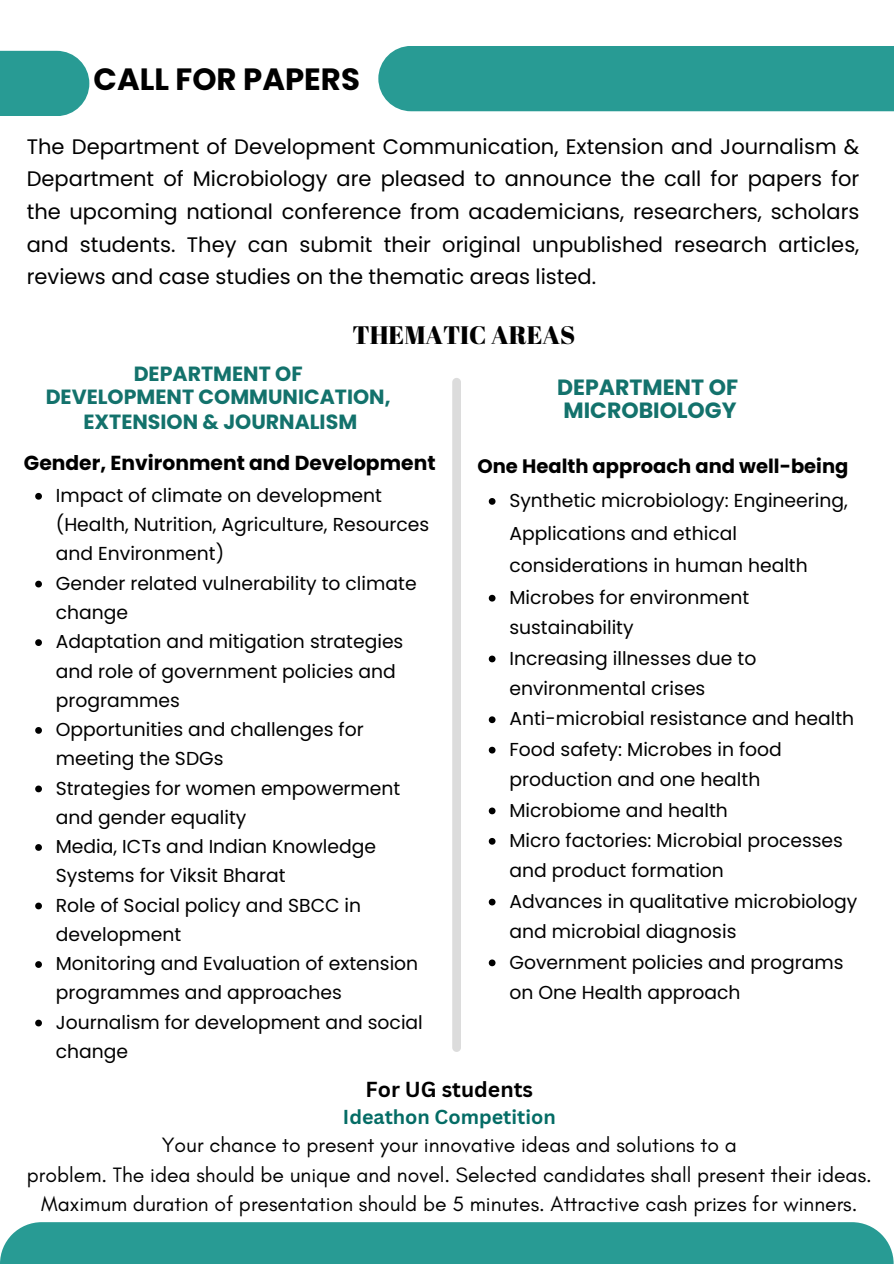
<style>
.page{position:relative;width:894px;height:1264px;background:#fff}
.page>*{position:absolute;margin:0;border:0;box-sizing:border-box;transform-origin:0 0}
.t1{font:700 30.75px "Poppins";color:#000}
.t2{font:25.2px "Abril Fatface";color:#000}
.t3{font:700 22.05px/22.5px "Poppins";color:#13726c}
.t4{font:21.15px/29.2px "Glacial Indifference";color:#000;text-align:center}
.t5{font:700 21.15px "Canva Sans";color:#000}
.t6{font:21px/32.7px "Poppins";color:#000;text-align:justify}
.t7{font:700 20.55px/24.2px "Poppins";color:#13726c;text-align:center}
.t8{font:700 20.25px "Poppins";color:#000}
.t9{font:700 19.65px "Canva Sans";color:#046c65}
.t10{font:700 19.5px "Poppins";color:#000}
.t11{font:18.75px/29.2px "Poppins";color:#000}
</style>
<div class="page">
<div style="left:0;top:1222px;width:893px;height:41px;background:#289b94"></div>
<div style="left:452px;top:378px;width:9px;height:673px;background:#dcdcdc;border-radius:4px"></div>
<svg style="left:35px;top:493px;width:7px;height:6px"></svg>
<svg style="left:35px;top:580px;width:7px;height:7px"></svg>
<svg style="left:35px;top:639px;width:7px;height:7px"></svg>
<svg style="left:35px;top:727px;width:7px;height:6px"></svg>
<svg style="left:35px;top:785px;width:7px;height:7px"></svg>
<svg style="left:35px;top:844px;width:7px;height:6px"></svg>
<svg style="left:35px;top:902px;width:7px;height:7px"></svg>
<svg style="left:35px;top:961px;width:7px;height:6px"></svg>
<svg style="left:35px;top:1019px;width:7px;height:7px"></svg>
<div style="left:378px;top:46px;width:515px;height:65px;background:#289b94"></div>
<div style="left:0;top:51px;width:89px;height:65px;background:#289b94"></div>
<svg style="left:488px;top:498px;width:7px;height:7px"></svg>
<svg style="left:488px;top:595px;width:7px;height:6px"></svg>
<svg style="left:488px;top:655px;width:7px;height:7px"></svg>
<svg style="left:488px;top:716px;width:7px;height:7px"></svg>
<svg style="left:488px;top:746px;width:7px;height:7px"></svg>
<svg style="left:488px;top:807px;width:7px;height:7px"></svg>
<svg style="left:488px;top:838px;width:7px;height:6px"></svg>
<svg style="left:488px;top:898px;width:7px;height:7px"></svg>
<svg style="left:488px;top:959px;width:7px;height:7px"></svg>
<p class="t1" style="left:94px;top:57px;width:268px">CALL FOR PAPERS</p>
<p class="t6" style="left:27px;top:130px;width:834px">The Department of Development Communication, Extension and Journalism &amp; Department of Microbiology are pleased to announce the call for papers for the upcoming national conference from academicians, researchers, scholars and students. They can submit their original unpublished research articles, reviews and case studies on the thematic areas listed.</p>
<p class="t2" style="left:352px;top:317px;width:224px">THEMATIC AREAS</p>
<p class="t7" style="left:46px;top:361px;width:346px">DEPARTMENT OF<br>DEVELOPMENT COMMUNICATION,<br>EXTENSION &amp; JOURNALISM</p>
<p class="t3" style="left:557px;top:376px;width:183px">DEPARTMENT OF<br>MICROBIOLOGY</p>
<h1 class="t8" style="left:24px;top:449px;width:413px">Gender, Environment and Development</h1>
<h5 class="t11" style="left:56px;top:480px;width:375px">Impact of climate on development (Health, Nutrition, Agriculture, Resources and Environment)</h5>
<h2 class="t11" style="left:56px;top:568px;width:362px">Gender related vulnerability to climate change</h2>
<h3 class="t11" style="left:56px;top:627px;width:349px">Adaptation and mitigation strategies and role of government policies and programmes</h3>
<h3 class="t11" style="left:56px;top:714px;width:309px">Opportunities and challenges for meeting the SDGs</h3>
<h4 class="t11" style="left:56px;top:773px;width:346px">Strategies for women empowerment and gender equality</h4>
<p class="t11" style="left:56px;top:831px;width:322px">Media, ICTs and Indian Knowledge<br>Systems for Viksit Bharat</p>
<p class="t11" style="left:56px;top:890px;width:307px">Role of Social policy and SBCC in development</p>
<p class="t11" style="left:56px;top:948px;width:364px">Monitoring and Evaluation of extension programmes and approaches</p>
<p class="t11" style="left:56px;top:1007px;width:368px">Journalism for development and social change</p>
<p class="t10" style="left:477px;top:453px;width:372px">One Health approach and well-being</p>
<p class="t11" style="left:509px;top:484px;width:340px;line-height:32.7px">Synthetic microbiology: Engineering,<br>Applications and ethical considerations in human health</p>
<p class="t11" style="left:509px;top:582px;width:241px;line-height:30.3px">Microbes for environment sustainability</p>
<h6 class="t11" style="left:509px;top:643px;width:248px;line-height:30.3px">Increasing illnesses due to environmental crises</h6>
<p class="t11" style="left:509px;top:704px;width:346px">Anti-microbial resistance and health</p>
<p class="t11" style="left:509px;top:734px;width:274px;line-height:30.3px">Food safety: Microbes in food production and one health</p>
<p class="t11" style="left:509px;top:795px;width:220px">Microbiome and health</p>
<p class="t11" style="left:509px;top:825px;width:335px;line-height:30.3px">Micro factories: Microbial processes and product formation</p>
<p class="t11" style="left:509px;top:886px;width:349px;line-height:30.3px">Advances in qualitative microbiology and microbial diagnosis</p>
<p class="t11" style="left:509px;top:946px;width:336px;line-height:30.3px">Government policies and programs on One Health approach</p>
<h5 class="t5" style="left:365px;top:1074px;width:169px">For UG students</h5>
<h5 class="t9" style="left:343px;top:1103px;width:214px">Ideathon Competition</h5>
<h5 class="t4" style="left:27px;top:1130px;width:846px">Your chance to present your innovative ideas and solutions to a<br>problem. The idea should be unique and novel. Selected candidates shall present their ideas.<br>Maximum duration of presentation should be 5 minutes. Attractive cash prizes for winners.</h5>
</div>
